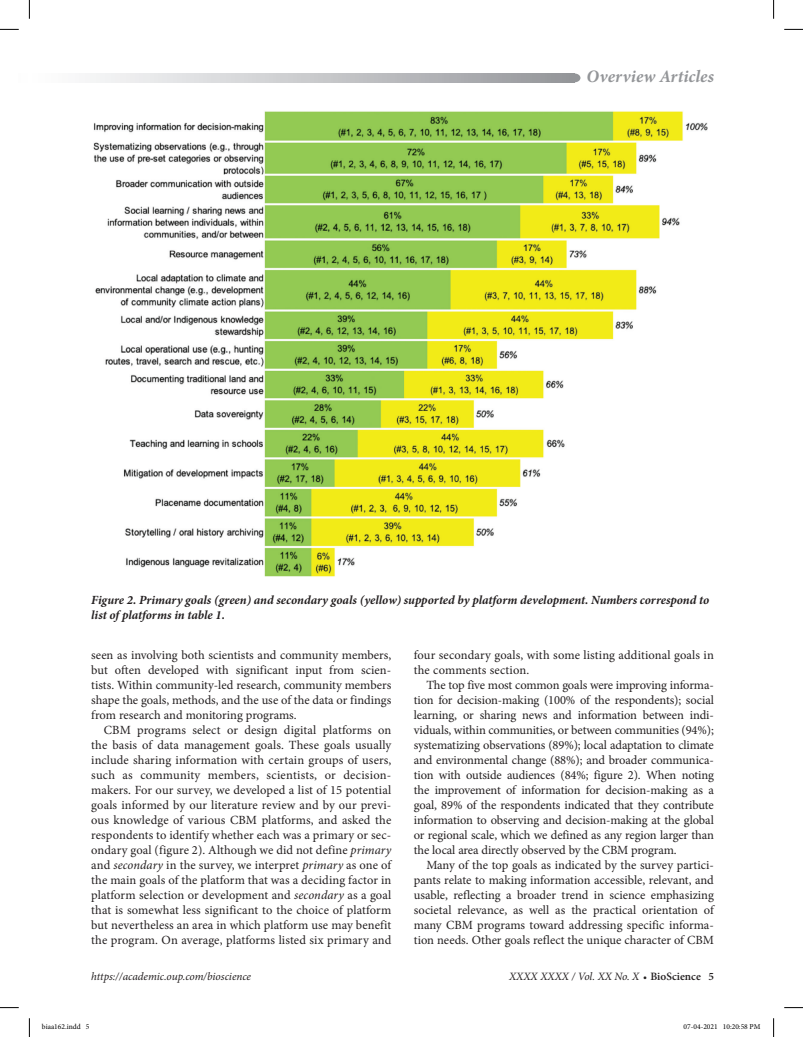
<style>
.page{position:relative;width:803px;height:1037px;background:#fff}
.page>*{position:absolute;margin:0;border:0;box-sizing:border-box;transform-origin:0 0}
.t1{font:italic 700 17.5px "Minion Pro";letter-spacing:.005em;color:#939598}
.Para{font:12.5px/15px "Minion Pro";color:#231f20;text-align:justify}
.FigCaption{font:italic 700 12.5px/15px "Minion Pro";letter-spacing:-.005em;color:#231f20}
.t2{font:italic 11.25px "Minion Pro";letter-spacing:-.005em;color:#231f20}
.t3{font:7.5px "Minion Pro";color:#000}
.s1{font-style:italic}
.s2{font-weight:600;font-style:normal;font-size:10px}
.s3{font-weight:600;font-style:normal}
</style>
<div class="page">
<svg style="left:90px;top:74px;width:482px;height:8px;background:#c5c6c8"></svg>
<div style="left:569px;top:74px;width:11px;height:8px;background:#939598;border-radius:50%"></div>
<img style="left:93px;top:111px;width:615px;height:466px">
<svg style="left:0;top:29px;width:19px;height:1px"></svg>
<svg style="left:784px;top:29px;width:19px;height:1px"></svg>
<svg style="left:0;top:1007px;width:19px;height:1px"></svg>
<svg style="left:784px;top:1007px;width:19px;height:1px"></svg>
<svg style="left:29px;top:0;width:1px;height:19px"></svg>
<svg style="left:29px;top:1018px;width:1px;height:19px"></svg>
<svg style="left:773px;top:0;width:1px;height:19px"></svg>
<svg style="left:773px;top:1018px;width:1px;height:19px"></svg>
<h1 class="t1" style="left:587px;top:64px;width:129px">Overview Articles</h1>
<p class="FigCaption" style="left:91px;top:592px;width:619px">Figure 2. Primary goals (green) and secondary goals (yellow) supported by platform development. Numbers correspond to list of platforms in table 1.</p>
<h2 class="Para" style="left:91px;top:647px;width:302px">seen as involving both scientists and community members, but often developed with significant input from scien&shy;tists. Within community-led research, community members shape the goals, methods, and the use of the data or findings from research and monitoring programs.</h2>
<p class="Para" style="left:91px;top:722px;width:302px;text-indent:12px">CBM programs select or design digital platforms on the basis of data management goals. These goals usually include sharing information with certain groups of users, such as community members, scientists, or decision&shy;makers. For our survey, we developed a list of 15 potential goals informed by our literature review and by our previ&shy;ous knowledge of various CBM platforms, and asked the respondents to identify whether each was a primary or sec&shy;ondary goal (figure 2). Although we did not define <span class="s1">primary </span>and <span class="s1">secondary</span> in the survey, we interpret <span class="s1">primary</span> as one of the main goals of the platform that was a deciding factor in platform selection or development and <span class="s1">secondary</span> as a goal that is somewhat less significant to the choice of platform but nevertheless an area in which platform use may benefit the program. On average, platforms listed six primary and</p>
<p class="Para" style="left:414px;top:647px;width:302px">four secondary goals, with some listing additional goals in the comments section.</p>
<p class="Para" style="left:414px;top:677px;width:302px;text-indent:12px">The top five most common goals were improving informa&shy;tion for decision-making (100% of the respondents); social learning, or sharing news and information between indi&shy;viduals, within communities, or between communities (94%); systematizing observations (89%); local adaptation to climate and environmental change (88%); and broader communica&shy;tion with outside audiences (84%; figure 2). When noting the improvement of information for decision-making as a goal, 89% of the respondents indicated that they contribute information to observing and decision-making at the global or regional scale, which we defined as any region larger than the local area directly observed by the CBM program.</p>
<p class="Para" style="left:414px;top:857px;width:302px;text-indent:12px">Many of the top goals as indicated by the survey partici&shy;pants relate to making information accessible, relevant, and usable, reflecting a broader trend in science emphasizing societal relevance, as well as the practical orientation of many CBM programs toward addressing specific informa&shy;tion needs. Other goals reflect the unique character of CBM</p>
<p class="t2" style="left:91px;top:968px;width:161px">https://academic.oup.com/bioscience</p>
<p class="t2" style="left:509px;top:968px;width:206px">XXXX XXXX / Vol. XX No. X <span class="s2">•</span> <span class="s3">BioScience 5</span></p>
<p class="t3" style="left:42px;top:1022px;width:49px">biaa162.indd 5</p>
<p class="t3" style="left:683px;top:1022px;width:78px">07-04-2021 10:20:58 PM</p>
</div>
